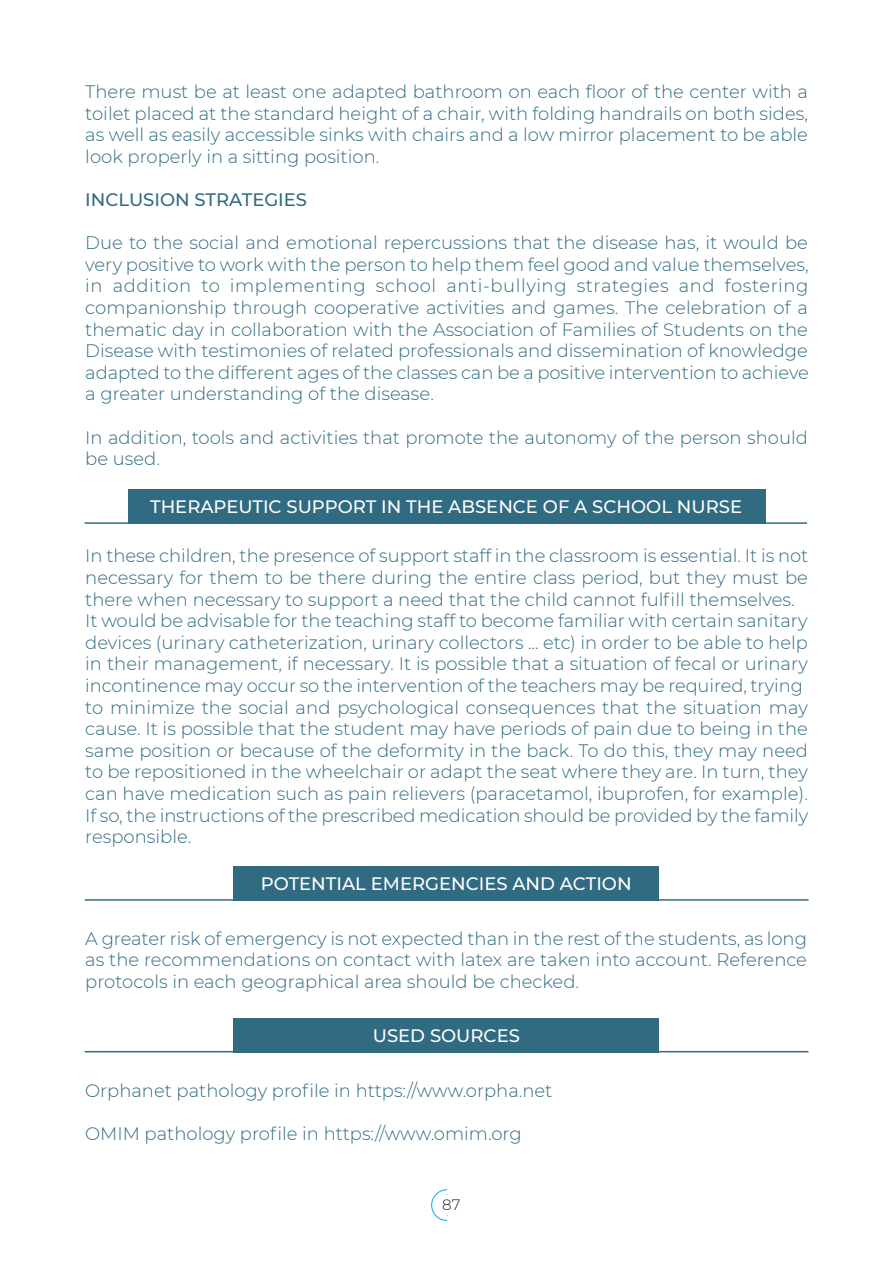
<style>
.page{position:relative;width:893px;height:1263px;background:#fff}
.page>*{position:absolute;margin:0;border:0;box-sizing:border-box;transform-origin:0 0}
.t1{font:300 18px/21.6px "Montserrat";color:#316b81;text-align:justify}
.t2{font:500 18px "Montserrat";color:#fff}
.t3{font:500 18px "Montserrat";color:#316b81}
.t4{font:300 15px "Montserrat";color:#231f20}
</style>
<div class="page">
<svg style="left:431px;top:1189px;width:17px;height:32px"></svg>
<div style="left:234px;top:867px;width:425px;height:34px;background:#316b81"></div>
<hr style="left:85px;top:899px;width:723px;height:2px;background:#316b81">
<div style="left:128px;top:489px;width:637px;height:34px;background:#316b81"></div>
<hr style="left:85px;top:522px;width:722px;height:2px;background:#316b81">
<div style="left:234px;top:1018px;width:425px;height:34px;background:#316b81"></div>
<hr style="left:85px;top:1051px;width:723px;height:1px;background:#316b81">
<p class="t1" style="left:85px;top:80px;width:724px">There must be at least one adapted bathroom on each floor of the center with a toilet placed at the standard height of a chair, with folding handrails on both sides, as well as easily accessible sinks with chairs and a low mirror placement to be able look properly in a sitting position.</p>
<p class="t3" style="left:85px;top:187px;width:223px">INCLUSION STRATEGIES</p>
<p class="t1" style="left:85px;top:231px;width:725px">Due to the social and emotional repercussions that the disease has, it would be very positive to work with the person to help them feel good and value themselves, in addition to implementing school anti-bullying strategies and fostering companionship through cooperative activities and games. The celebration of a thematic day in collaboration with the Association of Families of Students on the Disease with testimonies of related professionals and dissemination of knowledge adapted to the different ages of the classes can be a positive intervention to achieve a greater understanding of the disease.</p>
<p class="t1" style="left:85px;top:426px;width:724px">In addition, tools and activities that promote the autonomy of the person should be used.</p>
<p class="t2" style="left:150px;top:494px;width:593px">THERAPEUTIC SUPPORT IN THE ABSENCE OF A SCHOOL NURSE</p>
<p class="t1" style="left:85px;top:545px;width:725px;text-align:left">In these children, the presence of support staff in the classroom is essential. It is not necessary for them to be there during the entire class period, but they must be there when necessary to support a need that the child cannot fulfill themselves.<br>It would be advisable for the teaching staff to become familiar with certain sanitary devices (urinary catheterization, urinary collectors ... etc) in order to be able to help in their management, if necessary. It is possible that a situation of fecal or urinary incontinence may occur so the intervention of the teachers may be required, trying to minimize the social and psychological consequences that the situation may cause. It is possible that the student may have periods of pain due to being in the same position or because of the deformity in the back. To do this, they may need to be repositioned in the wheelchair or adapt the seat where they are. In turn, they can have medication such as pain relievers (paracetamol, ibuprofen, for example).<br>If so, the instructions of the prescribed medication should be provided by the family responsible.</p>
<p class="t2" style="left:261px;top:871px;width:372px">POTENTIAL EMERGENCIES AND ACTION</p>
<p class="t1" style="left:85px;top:927px;width:723px">A greater risk of emergency is not expected than in the rest of the students, as long as the recommendations on contact with latex are taken into account. Reference protocols in each geographical area should be checked.</p>
<p class="t2" style="left:373px;top:1023px;width:149px">USED SOURCES</p>
<p class="t1" style="left:85px;top:1079px;width:469px">Orphanet pathology profile in https://www.orpha.net</p>
<p class="t1" style="left:85px;top:1122px;width:438px">OMIM pathology profile in https://www.omim.org</p>
<p class="t4" style="left:442px;top:1195px;width:20px">87</p>
</div>
